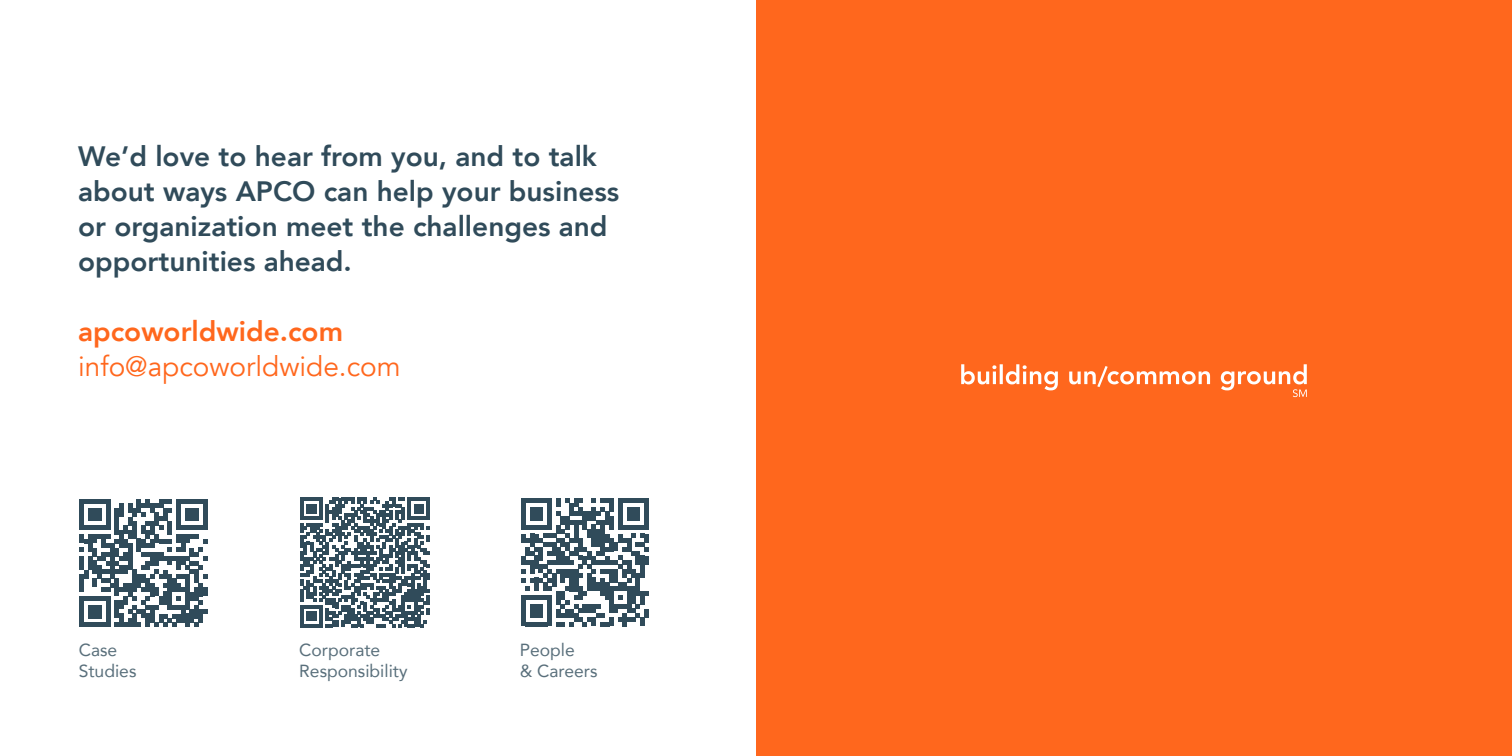
<style>
.page{position:relative;width:1512px;height:756px;background:#fff}
.page>*{position:absolute;margin:0;border:0;box-sizing:border-box;transform-origin:0 0}
.t1{font:800 28px/35px "Avenir";color:#304b5a}
.t2{font:28px "Avenir";color:#ff671d}
.t3{font:800 28px "Avenir";color:#ff671d}
.t4{font:17.5px/21px "Avenir";color:#596f7b}
</style>
<div class="page">
<svg style="left:301px;top:498px;width:129px;height:129px"></svg>
<svg style="left:521px;top:498px;width:128px;height:128px"></svg>
<svg style="left:79px;top:499px;width:128px;height:128px"></svg>
<div style="left:756px;top:0;width:756px;height:756px;background:#ff671d"></div>
<svg style="left:961px;top:364px;width:346px;height:33px"></svg>
<p class="t1" style="left:78px;top:139px;width:543px">We’d love to hear from you, and to talk about ways APCO can help your business or organization meet the challenges and opportunities ahead.</p>
<p class="t3" style="left:78px;top:310px;width:266px">apcoworldwide.com</p>
<p class="t2" style="left:78px;top:350px;width:324px">info@apcoworldwide.com</p>
<p class="t4" style="left:79px;top:639px;width:59px">Case<br>Studies</p>
<p class="t4" style="left:299px;top:639px;width:110px">Corporate<br>Responsibility</p>
<p class="t4" style="left:520px;top:639px;width:79px">People<br>&amp; Careers</p>
</div>
